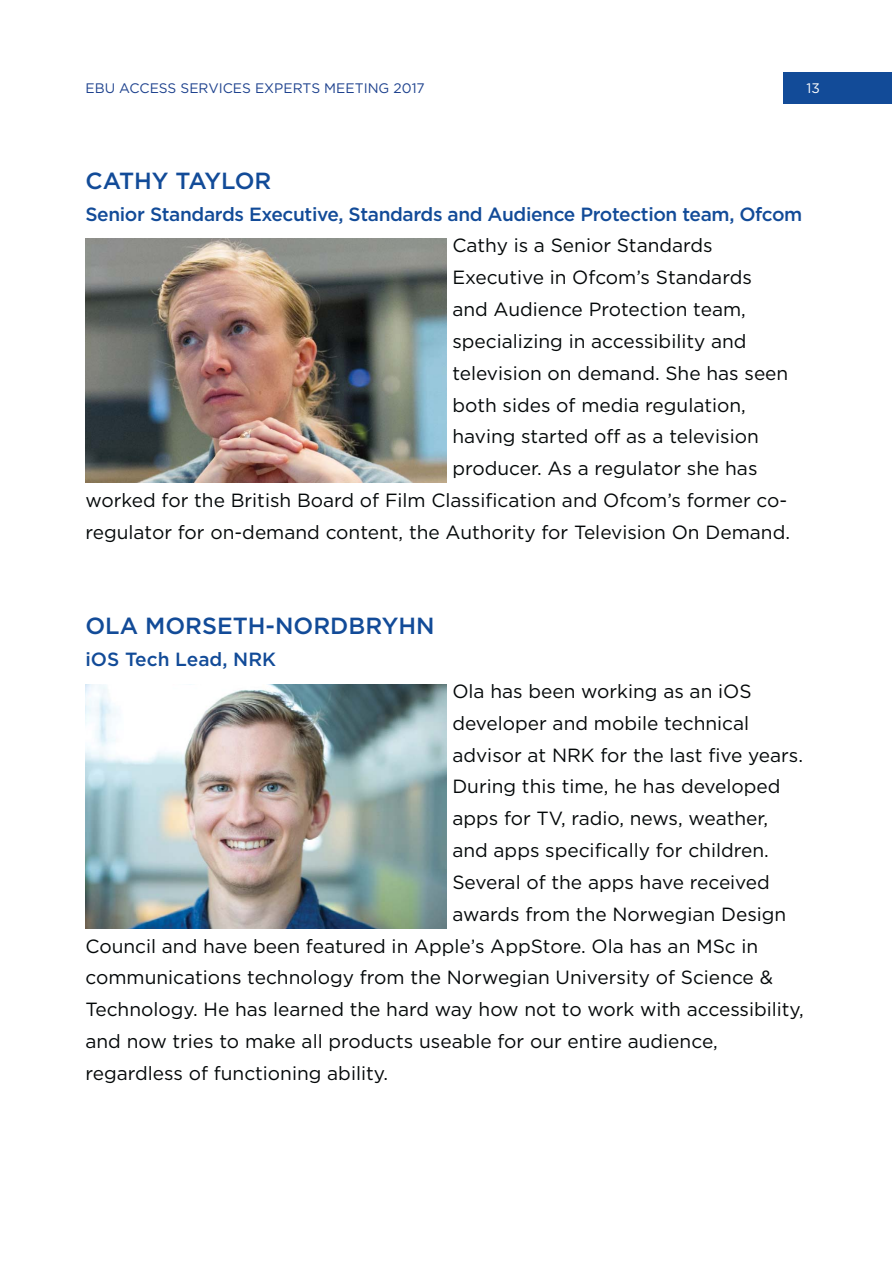
<style>
.page{position:relative;width:893px;height:1263px;background:#fff}
.page>*{position:absolute;margin:0;border:0;box-sizing:border-box;transform-origin:0 0}
.t1{font:500 23.4px "Gotham";color:#124b98}
.t2{font:19.05px "Gotham";color:#040809}
.t3{font:500 19.05px "Gotham";letter-spacing:-.02em;color:#124b98}
.t4{font:500 19.05px "Gotham";color:#124b98}
.t5{font:13.8px "Gotham";color:#1e428e}
.t6{font:13.8px "Gotham";color:#fff}
</style>
<div class="page">
<div style="left:783px;top:72px;width:108px;height:32px;background:#124b98"></div>
<img style="left:85px;top:684px;width:361px;height:244px">
<img style="left:85px;top:239px;width:361px;height:244px">
<p class="t5" style="left:85px;top:83px;width:341px">EBU ACCESS SERVICES EXPERTS MEETING 2017</p>
<p class="t6" style="left:806px;top:83px;width:15px">13</p>
<p class="t1" style="left:85px;top:172px;width:187px">CATHY TAYLOR</p>
<p class="t3" style="left:85px;top:207px;width:718px">Senior Standards Executive, Standards and Audience Protection team, Ofcom</p>
<p class="t2" style="left:452px;top:239px;width:262px">Cathy is a Senior Standards</p>
<p class="t2" style="left:452px;top:270px;width:301px">Executive in Ofcom’s Standards</p>
<p class="t2" style="left:452px;top:302px;width:295px">and Audience Protection team,</p>
<p class="t2" style="left:452px;top:334px;width:296px">specializing in accessibility and</p>
<p class="t2" style="left:452px;top:366px;width:337px">television on demand. She has seen</p>
<p class="t2" style="left:452px;top:398px;width:295px">both sides of media regulation,</p>
<p class="t2" style="left:452px;top:429px;width:308px">having started off as a television</p>
<p class="t2" style="left:452px;top:461px;width:307px">producer. As a regulator she has</p>
<p class="t2" style="left:85px;top:493px;width:703px">worked for the British Board of Film Classification and Ofcom’s former co-</p>
<p class="t2" style="left:85px;top:525px;width:706px">regulator for on-demand content, the Authority for Television On Demand.</p>
<p class="t1" style="left:85px;top:617px;width:351px">OLA MORSETH-NORDBRYHN</p>
<p class="t4" style="left:85px;top:652px;width:192px">iOS Tech Lead, NRK</p>
<p class="t2" style="left:452px;top:684px;width:301px">Ola has been working as an iOS</p>
<p class="t2" style="left:452px;top:716px;width:298px">developer and mobile technical</p>
<p class="t2" style="left:452px;top:748px;width:352px">advisor at NRK for the last five years.</p>
<p class="t2" style="left:452px;top:779px;width:330px">During this time, he has developed</p>
<p class="t2" style="left:452px;top:811px;width:317px">apps for TV, radio, news, weather,</p>
<p class="t2" style="left:452px;top:843px;width:318px">and apps specifically for children.</p>
<p class="t2" style="left:452px;top:875px;width:319px">Several of the apps have received</p>
<p class="t2" style="left:452px;top:907px;width:335px">awards from the Norwegian Design</p>
<p class="t2" style="left:85px;top:939px;width:674px">Council and have been featured in Apple’s AppStore. Ola has an MSc in</p>
<p class="t2" style="left:85px;top:970px;width:689px">communications technology from the Norwegian University of Science &amp;</p>
<p class="t2" style="left:85px;top:1002px;width:720px">Technology. He has learned the hard way how not to work with accessibility,</p>
<p class="t2" style="left:85px;top:1034px;width:634px">and now tries to make all products useable for our entire audience,</p>
<p class="t2" style="left:85px;top:1066px;width:304px">regardless of functioning ability.</p>
</div>
